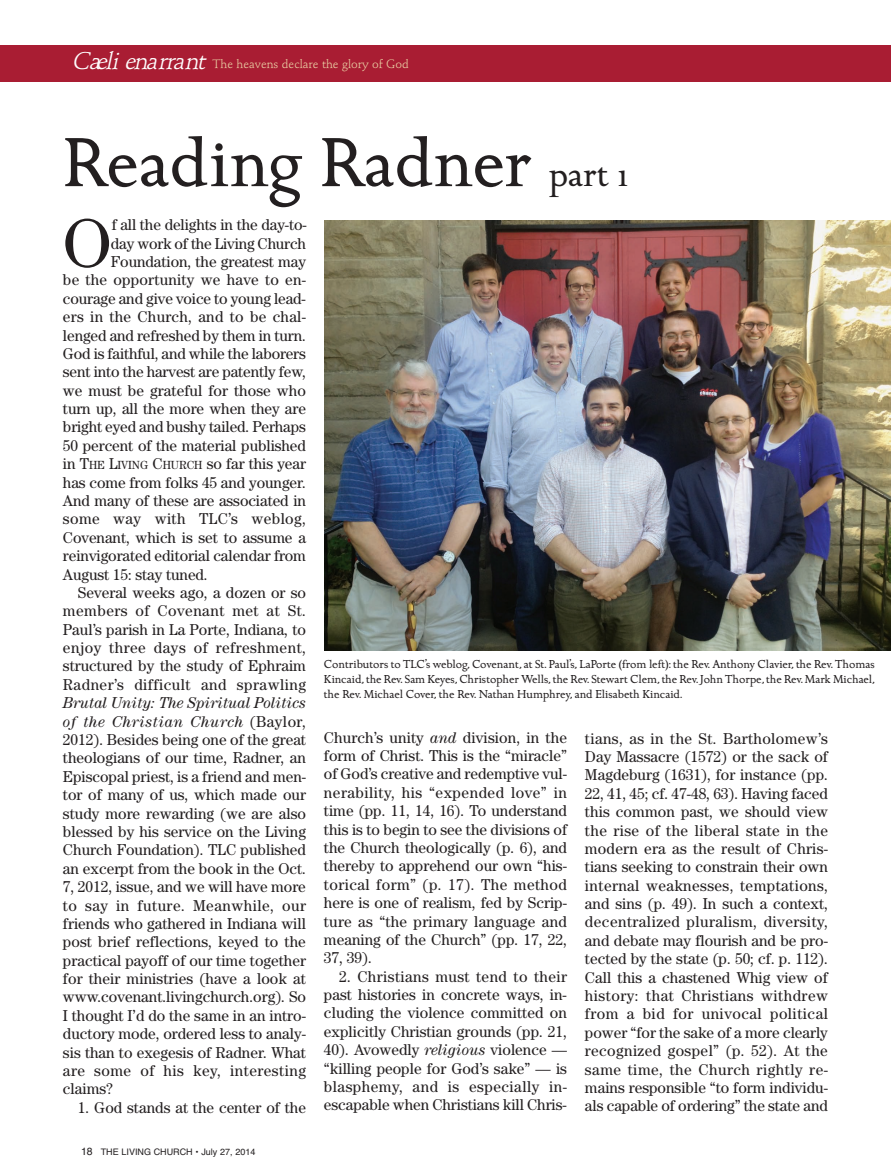
<style>
.page{position:relative;width:891px;height:1175px;background:#fff}
.page>*{position:absolute;margin:0;border:0;box-sizing:border-box;transform-origin:0 0}
.t1{font:72px "Golden Cockerel ITC";color:#231f20}
.t2{font:69.15px "Century";color:#231f20}
.t3{font:15.75px/18.5px "Century";letter-spacing:-.005em;color:#231f20;text-align:justify}
.t4{font:15.75px "Century";letter-spacing:.03em;color:#231f20}
.t5{font:15.75px "Century";letter-spacing:.015em;color:#231f20}
.t6{font:15.75px "Century";letter-spacing:.025em;color:#231f20}
.t7{font:12px/15px "Golden Cockerel ITC";letter-spacing:-.005em;color:#231f20;text-align:justify}
.t8{font:12px "Stempel Schneidler";color:#e9cea3}
.t9{font:9px "Helvetica";color:#231f20}
.s1{font-style:italic;font-size:24px;color:#fff}
.s2{font-size:36px}
.s3{font-size:11.85px}
.s4{font-style:italic}
.s5{font-size:10.5px}
</style>
<div class="page">
<div style="left:0;top:45px;width:891px;height:36px;background:#a91d33"></div>
<img style="left:324px;top:221px;width:567px;height:429px">
<p class="t8" style="left:72px;top:59px;width:339px"><span class="s1">Caelienarrant</span> The heavens declare the glory of God</p>
<h1 class="t1" style="left:63px;top:136px;width:566px">Reading Radner <span class="s2">part 1</span></h1>
<h2 class="t2" style="left:63px;top:219px;width:50px">O</h2>
<p class="t3" style="left:112px;top:217px;width:197px">f all the delights in the day-to-</p>
<p class="t3" style="left:111px;top:235px;width:197px">day work of the Living Church</p>
<p class="t3" style="left:111px;top:254px;width:197px">Foundation, the greatest may</p>
<p class="t5" style="left:63px;top:274px;width:244px">be the opportunity we have to en-</p>
<p class="t3" style="left:63px;top:290px;width:244px">courage and give voice to young lead-</p>
<p class="t5" style="left:63px;top:311px;width:245px">ers in the Church, and to be chal-</p>
<p class="t3" style="left:63px;top:327px;width:244px">lenged and refreshed by them in turn.</p>
<p class="t3" style="left:63px;top:346px;width:244px">God is faithful, and while the laborers</p>
<p class="t3" style="left:63px;top:364px;width:244px">sent into the harvest are patently few,</p>
<p class="t3" style="left:63px;top:382px;width:244px">we must be grateful for those who</p>
<p class="t3" style="left:63px;top:401px;width:245px">turn up, all the more when they are</p>
<p class="t3" style="left:63px;top:419px;width:244px">bright eyed and bushy tailed. Perhaps</p>
<p class="t3" style="left:63px;top:437px;width:245px">50 percent of the material published</p>
<p class="t3" style="left:63px;top:456px;width:245px">in T<span class="s3">HE</span> L<span class="s3">IVING</span> C<span class="s3">HURCH</span> so far this year</p>
<p class="t3" style="left:63px;top:474px;width:245px">has come from folks 45 and younger.</p>
<p class="t3" style="left:63px;top:493px;width:245px">And many of these are associated in</p>
<p class="t6" style="left:63px;top:513px;width:245px">some way with TLC’s weblog,</p>
<p class="t3" style="left:63px;top:529px;width:245px">Covenant, which is set to assume a</p>
<p class="t3" style="left:63px;top:548px;width:245px">reinvigorated editorial calendar from</p>
<p class="t3" style="left:63px;top:566px;width:146px">August 15: stay tuned.</p>
<p class="t3" style="left:78px;top:584px;width:230px">Several weeks ago, a dozen or so</p>
<p class="t4" style="left:63px;top:605px;width:245px">members of Covenant met at St.</p>
<p class="t3" style="left:63px;top:621px;width:245px">Paul’s parish in La Porte, Indiana, to</p>
<p class="t4" style="left:63px;top:642px;width:245px">enjoy three days of refreshment,</p>
<p class="t3" style="left:63px;top:658px;width:245px">structured by the study of Ephraim</p>
<p class="t4" style="left:63px;top:679px;width:245px">Radner’s difficult and sprawling</p>
<p class="t3" style="left:63px;top:695px;width:245px"><span class="s4">Brutal Unity: The Spiritual Politics of the Christian Church</span> (Baylor, 2012). Besides being one of the great theologians of our time, Radner, an Episcopal priest, is a friend and men&shy;tor of many of us, which made our study more rewarding (we are also blessed by his service on the Living Church Foundation). TLC published an excerpt from the book in the Oct.<br>7, 2012, issue, and we will have more to say in future. Meanwhile, our friends who gathered in Indiana will post brief reflections, keyed to the practical payoff of our time together for their ministries (have a look at www.covenant.livingchurch.org). So I thought I’d do the same in an intro&shy;ductory mode, ordered less to analy&shy;sis than to exegesis of Radner. What are some of his key, interesting claims?</p>
<p class="t3" style="left:78px;top:1099px;width:230px">1. God stands at the center of the</p>
<p class="t9" style="left:81px;top:1146px;width:176px"><span class="s5">18</span> THE LIVING CHURCH • July 27, 2014</p>
<p class="t7" style="left:324px;top:658px;width:552px">Contributors to TLC’s weblog, Covenant, at St. Paul’s, LaPorte (from left): the Rev. Anthony Clavier, the Rev. Thomas Kincaid, the Rev. Sam Keyes, Christopher Wells, the Rev. Stewart Clem, the Rev. John Thorpe, the Rev. Mark Michael, the Rev. Michael Cover, the Rev. Nathan Humphrey, and Elisabeth Kincaid.</p>
<p class="t3" style="left:324px;top:729px;width:245px">Church’s unity <span class="s4">and</span> division, in the form of Christ. This is the “miracle” of God’s creative and redemptive vul&shy;nerability, his “expended love” in time (pp. 11, 14, 16). To understand this is to begin to see the divisions of the Church theologically (p. 6), and thereby to apprehend our own “his&shy;torical form” (p. 17). The method here is one of realism, fed by Scrip&shy;ture as “the primary language and meaning of the Church” (pp. 17, 22, 37, 39).</p>
<p class="t3" style="left:324px;top:968px;width:245px;text-indent:15px">2. Christians must tend to their past histories in concrete ways, in&shy;cluding the violence committed on explicitly Christian grounds (pp. 21, 40). Avowedly <span class="s4">religious</span> violence — “killing people for God’s sake” — is blasphemy, and is especially in&shy;escapable when Christians kill Chris-</p>
<p class="t3" style="left:585px;top:730px;width:245px">tians, as in the St. Bartholomew’s Day Massacre (1572) or the sack of Magdeburg (1631), for instance (pp.<br>22, 41, 45; cf. 47-48, 63). Having faced this common past, we should view the rise of the liberal state in the modern era as the result of Chris&shy;tians seeking to constrain their own internal weaknesses, temptations, and sins (p. 49). In such a context, decentralized pluralism, diversity, and debate may flourish and be pro&shy;tected by the state (p. 50; cf. p. 112).<br>Call this a chastened Whig view of history: that Christians withdrew from a bid for univocal political power “for the sake of a more clearly recognized gospel” (p. 52). At the same time, the Church rightly re&shy;mains responsible “to form individu&shy;als capable of ordering” the state and</p>
</div>
